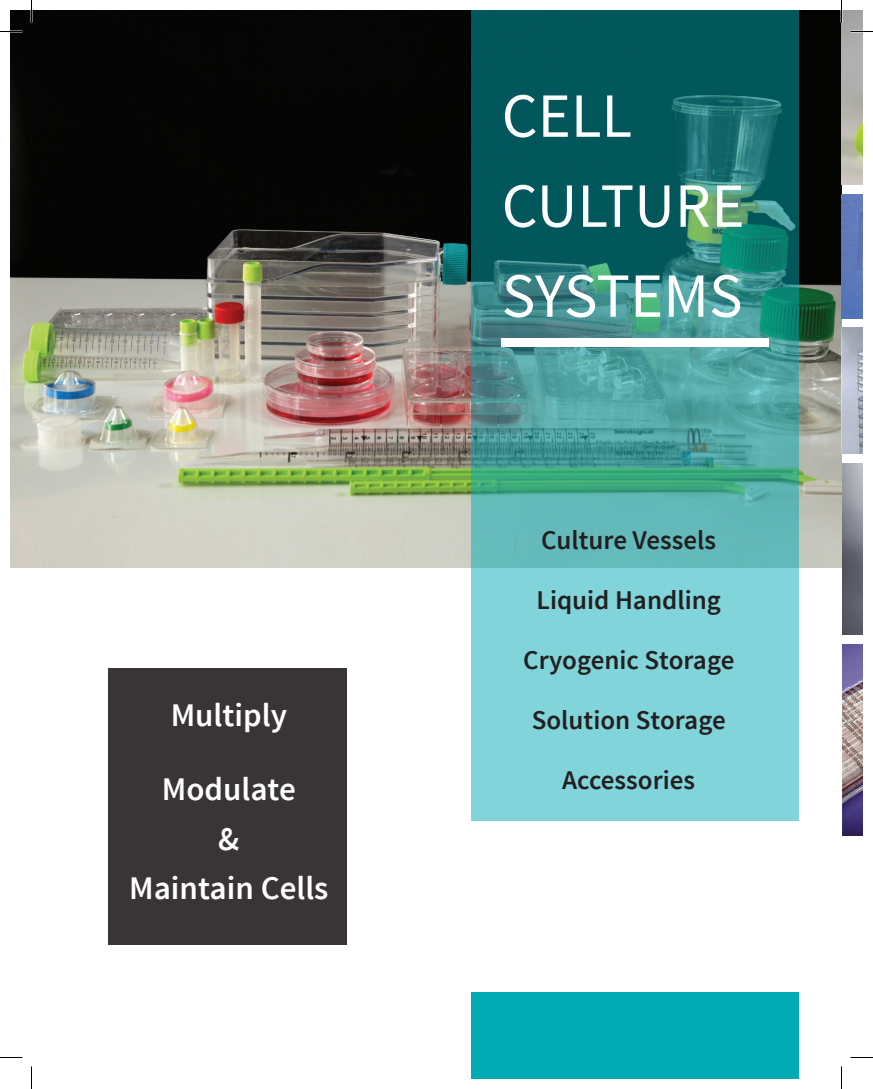
<style>
.page{position:relative;width:873px;height:1089px;background:#fff}
.page>*{position:absolute;margin:0;border:0;box-sizing:border-box;transform-origin:0 0}
.Intro_Main_Heading_2{font:63px/90px "Source Sans Pro";color:#fff}
.Intro_Main_Heading_2-2{font:600 33px "Source Sans Pro";color:#fff}
.Intro_Main_Heading_2-3{font:600 27px "Source Sans Pro";color:#231f20}
</style>
<div class="page">
<div style="left:108px;top:668px;width:238px;height:277px;background:#393536"></div>
<div style="left:472px;top:992px;width:327px;height:87px;background:#00aab5"></div>
<img style="left:10px;top:10px;width:832px;height:557px">
<svg style="left:472px;top:10px;width:327px;height:811px;background:#489c9d"></svg>
<div style="left:502px;top:338px;width:267px;height:8px;background:#fff"></div>
<img style="left:842px;top:10px;width:21px;height:174px">
<img style="left:841px;top:328px;width:22px;height:126px">
<img style="left:842px;top:195px;width:21px;height:124px">
<img style="left:842px;top:464px;width:21px;height:170px">
<img style="left:842px;top:645px;width:21px;height:191px">
<svg style="left:0;top:31px;width:22px;height:1px"></svg>
<svg style="left:850px;top:31px;width:23px;height:1px"></svg>
<svg style="left:0;top:1057px;width:22px;height:1px"></svg>
<svg style="left:850px;top:1057px;width:23px;height:1px"></svg>
<svg style="left:31px;top:0;width:1px;height:22px"></svg>
<svg style="left:31px;top:1066px;width:1px;height:23px"></svg>
<svg style="left:841px;top:0;width:1px;height:22px"></svg>
<svg style="left:841px;top:1066px;width:1px;height:23px"></svg>
<p class="Intro_Main_Heading_2-2" style="left:171px;top:694px;width:118px">Multiply</p>
<p class="Intro_Main_Heading_2-2" style="left:162px;top:769px;width:136px">Modulate</p>
<p class="Intro_Main_Heading_2-2" style="left:218px;top:818px;width:23px">&amp;</p>
<p class="Intro_Main_Heading_2-2" style="left:129px;top:867px;width:201px">Maintain Cells</p>
<p class="Intro_Main_Heading_2" style="left:502px;top:72px;width:244px">CELL<br>CULTURE<br>SYSTEMS</p>
<p class="Intro_Main_Heading_2-3" style="left:541px;top:523px;width:176px">Culture Vessels</p>
<p class="Intro_Main_Heading_2-3" style="left:536px;top:583px;width:186px">Liquid Handling</p>
<p class="Intro_Main_Heading_2-3" style="left:523px;top:643px;width:213px">Cryogenic Storage</p>
<p class="Intro_Main_Heading_2-3" style="left:532px;top:703px;width:195px">Solution Storage</p>
<p class="Intro_Main_Heading_2-3" style="left:562px;top:763px;width:134px">Accessories</p>
</div>
